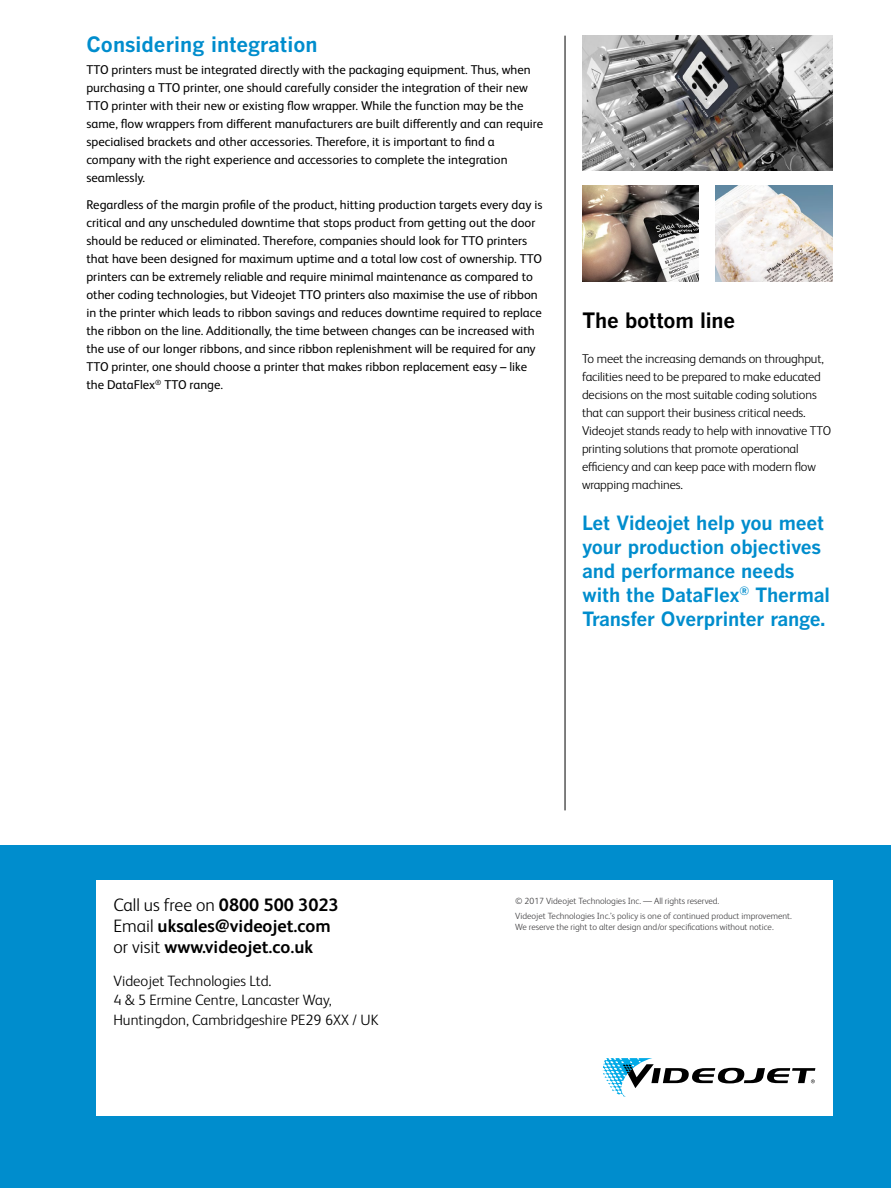
<style>
.page{position:relative;width:891px;height:1188px;background:#fff}
.page>*{position:absolute;margin:0;border:0;box-sizing:border-box;transform-origin:0 0}
.t1{font:700 21px "Benton Gothic";color:#008dcd}
.t2{font:700 21px "Benton Gothic";letter-spacing:-.015em;color:#000}
.t3{font:700 19.5px/24px "Benton Gothic";letter-spacing:-.01em;color:#008dcd}
.t4{font:700 18px/21px "FS Albert Pro";color:#000}
.t5{font:300 15px/19.5px "FS Albert Pro";color:#000}
.t6{font:12.75px/18px "FS Albert Pro";color:#000}
.t7{font:300 12.75px/18px "FS Albert Pro";letter-spacing:-.01em;color:#000}
.t8{font:300 9px/14.7px "FS Albert Pro";color:#414042}
.s1{font-weight:300}
</style>
<div class="page">
<hr style="left:565px;top:36px;width:1px;height:774px;background:#000">
<div style="left:0;top:846px;width:891px;height:342px;background:#008dcd"></div>
<div style="left:96px;top:880px;width:737px;height:236px;background:#fff"></div>
<svg style="left:603px;top:1058px;width:212px;height:39px"></svg>
<img style="left:582px;top:186px;width:117px;height:96px">
<img style="left:582px;top:36px;width:251px;height:135px">
<img style="left:716px;top:186px;width:117px;height:96px">
<h1 class="t1" style="left:86px;top:32px;width:233px">Considering integration</h1>
<p class="t6" style="left:86px;top:60px;width:458px">TTO printers must be integrated directly with the packaging equipment. Thus, when purchasing a TTO printer, one should carefully consider the integration of their new TTO printer with their new or existing flow wrapper. While the function may be the same, flow wrappers from different manufacturers are built differently and can require specialised brackets and other accessories. Therefore, it is important to find a company with the right experience and accessories to complete the integration seamlessly.</p>
<p class="t6" style="left:86px;top:195px;width:458px">Regardless of the margin profile of the product, hitting production targets every day is critical and any unscheduled downtime that stops product from getting out the door should be reduced or eliminated. Therefore, companies should look for TTO printers that have been designed for maximum uptime and a total low cost of ownership. TTO printers can be extremely reliable and require minimal maintenance as compared to other coding technologies, but Videojet TTO printers also maximise the use of ribbon in the printer which leads to ribbon savings and reduces downtime required to replace the ribbon on the line. Additionally, the time between changes can be increased with the use of our longer ribbons, and since ribbon replenishment will be required for any TTO printer, one should choose a printer that makes ribbon replacement easy – like the DataFlex<sup>®</sup> TTO range.</p>
<h1 class="t2" style="left:582px;top:308px;width:155px">The bottom line</h1>
<p class="t7" style="left:582px;top:349px;width:251px">To meet the increasing demands on throughput, facilities need to be prepared to make educated decisions on the most suitable coding solutions that can support their business critical needs.<br>Videojet stands ready to help with innovative TTO printing solutions that promote operational efficiency and can keep pace with modern flow wrapping machines.</p>
<h2 class="t3" style="left:582px;top:511px;width:249px">Let Videojet help you meet your production objectives and performance needs with the DataFlex<sup>®</sup> Thermal<br>Transfer Overprinter range.</h2>
<h3 class="t4" style="left:113px;top:894px;width:227px"><span class="s1">Call us free on</span> 0800 500 3023<br><span class="s1">Email</span> uksales@videojet.com <span class="s1">or visit</span> www.videojet.co.uk</h3>
<p class="t5" style="left:113px;top:970px;width:267px">Videojet Technologies Ltd.<br>4 &amp; 5 Ermine Centre, Lancaster Way,<br>Huntingdon, Cambridgeshire PE29 6XX / UK</p>
<p class="t8" style="left:515px;top:893px;width:278px">© 2017 Videojet Technologies Inc. — All rights reserved.<br>Videojet Technologies Inc.’s policy is one of continued product improvement.</p>
<p class="t8" style="left:515px;top:919px;width:260px">We reserve the right to alter design and/or specifications without notice.</p>
</div>
